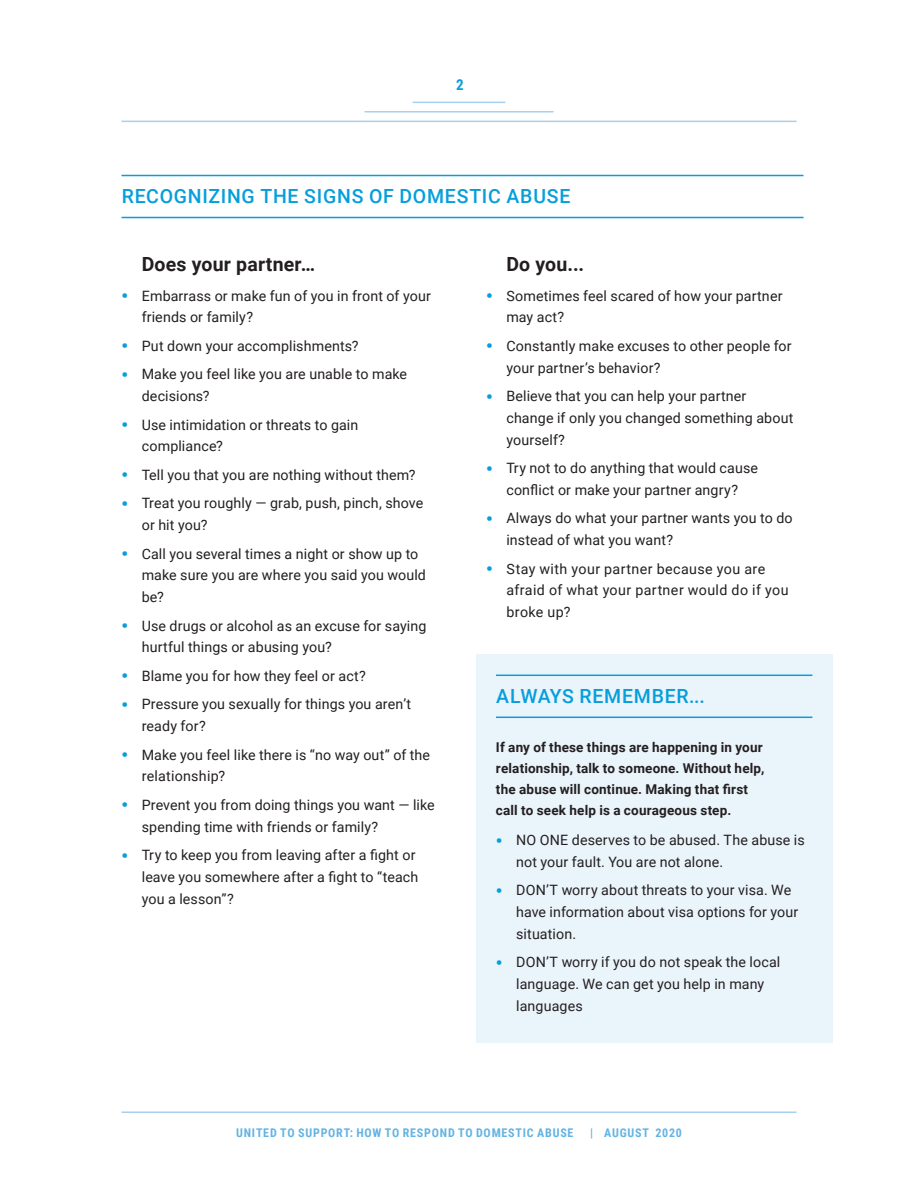
<style>
.page{position:relative;width:918px;height:1188px;background:#fff}
.page>*{position:absolute;margin:0;border:0;box-sizing:border-box;transform-origin:0 0}
.H1-TXT_sub-head_w_ru{font:500 19.5px "Roboto";letter-spacing:.04em;color:#069edb}
.t1{font:700 19.5px "Roboto";letter-spacing:.01em;color:#231f20}
.t2{font:700 15px "Roboto Condensed";color:#069edb}
.t3{font:14.25px/21.8px "Roboto";letter-spacing:.01em;color:#231f20}
.t4{font:14.25px/21.8px "Roboto";letter-spacing:.03em;color:#231f20}
.TX_ragged_lines_rev{font:700 13.5px/21px "Roboto";letter-spacing:.015em;color:#231f20}
.t5{font:700 12px "Roboto Condensed";letter-spacing:.065em;color:#63b3e4}
.s1{font-weight:900;font-size:18px;color:#069edb}
</style>
<div class="page">
<hr style="left:122px;top:1112px;width:674px;height:1px;background:#a6d0ee">
<hr style="left:122px;top:121px;width:674px;height:1px;background:#a6d0ee">
<hr style="left:413px;top:102px;width:92px;height:1px;background:#a6d0ee">
<hr style="left:364px;top:111px;width:190px;height:1px;background:#a6d0ee">
<hr style="left:122px;top:175px;width:682px;height:1px;background:#069edb">
<hr style="left:122px;top:217px;width:682px;height:1px;background:#069edb">
<div style="left:476px;top:654px;width:357px;height:389px;background:#eaf4fb"></div>
<hr style="left:496px;top:675px;width:316px;height:1px;background:#069edb">
<hr style="left:496px;top:717px;width:316px;height:1px;background:#069edb">
<p class="t2" style="left:456px;top:74px;width:9px">2</p>
<p class="H1-TXT_sub-head_w_ru" style="left:122px;top:183px;width:450px">RECOGNIZING THE SIGNS OF DOMESTIC ABUSE</p>
<h2 class="t1" style="left:142px;top:250px;width:175px">Does your partner…</h2>
<p class="t3" style="left:142px;top:284px;width:291px;text-indent:-20px"><span class="s1">•</span> Embarrass or make fun of you in front of your friends or family?</p>
<p class="t3" style="left:122px;top:334px;width:239px"><span class="s1">•</span> Put down your accomplishments?</p>
<p class="t3" style="left:142px;top:363px;width:267px;text-indent:-20px"><span class="s1">•</span> Make you feel like you are unable to make decisions?</p>
<p class="t3" style="left:142px;top:413px;width:218px;text-indent:-20px"><span class="s1">•</span> Use intimidation or threats to gain compliance?</p>
<p class="t3" style="left:122px;top:463px;width:296px"><span class="s1">•</span> Tell you that you are nothing without them?</p>
<p class="t3" style="left:142px;top:492px;width:283px;text-indent:-20px"><span class="s1">•</span> Treat you roughly — grab, push, pinch, shove or hit you?</p>
<p class="t3" style="left:142px;top:542px;width:286px;text-indent:-20px"><span class="s1">•</span> Call you several times a night or show up to make sure you are where you said you would be?</p>
<p class="t3" style="left:142px;top:614px;width:286px;text-indent:-20px"><span class="s1">•</span> Use drugs or alcohol as an excuse for saying hurtful things or abusing you?</p>
<p class="t3" style="left:122px;top:664px;width:246px"><span class="s1">•</span> Blame you for how they feel or act?</p>
<p class="t3" style="left:142px;top:693px;width:271px;text-indent:-20px"><span class="s1">•</span> Pressure you sexually for things you aren’t ready for?</p>
<p class="t3" style="left:142px;top:743px;width:290px;text-indent:-20px"><span class="s1">•</span> Make you feel like there is “no way out” of the relationship?</p>
<p class="t3" style="left:142px;top:793px;width:295px;text-indent:-20px"><span class="s1">•</span> Prevent you from doing things you want — like spending time with friends or family?</p>
<p class="t3" style="left:142px;top:844px;width:278px;text-indent:-20px"><span class="s1">•</span> Try to keep you from leaving after a fight or leave you somewhere after a fight to “teach you a lesson”?</p>
<h2 class="t1" style="left:506px;top:250px;width:79px">Do you...</h2>
<p class="t3" style="left:506px;top:284px;width:278px;text-indent:-20px"><span class="s1">•</span> Sometimes feel scared of how your partner may act?</p>
<p class="t3" style="left:506px;top:334px;width:287px;text-indent:-20px"><span class="s1">•</span> Constantly make excuses to other people for your partner’s behavior?</p>
<p class="t3" style="left:506px;top:385px;width:289px;text-indent:-20px"><span class="s1">•</span> Believe that you can help your partner change if only you changed something about yourself?</p>
<p class="t3" style="left:486px;top:457px;width:273px;text-align:center"><span class="s1">•</span> Try not to do anything that would cause conflict or make your partner angry?</p>
<p class="t3" style="left:506px;top:507px;width:288px;text-indent:-20px"><span class="s1">•</span> Always do what your partner wants you to do instead of what you want?</p>
<p class="t4" style="left:506px;top:557px;width:284px;text-indent:-20px"><span class="s1">•</span> Stay with your partner because you are afraid of what your partner would do if you broke up?</p>
<p class="H1-TXT_sub-head_w_ru" style="left:496px;top:682px;width:210px">ALWAYS REMEMBER...</p>
<p class="TX_ragged_lines_rev" style="left:496px;top:737px;width:270px">If any of these things are happening in your relationship, talk to someone. Without help, the abuse will continue. Making that first call to seek help is a courageous step.</p>
<p class="t3" style="left:516px;top:829px;width:290px;text-indent:-20px"><span class="s1">•</span> NO ONE deserves to be abused. The abuse is not your fault. You are not alone.</p>
<p class="t3" style="left:516px;top:879px;width:284px;text-indent:-20px"><span class="s1">•</span> DON’T worry about threats to your visa. We have information about visa options for your situation.</p>
<p class="t3" style="left:516px;top:951px;width:266px;text-indent:-20px"><span class="s1">•</span> DON’T worry if you do not speak the local language. We can get you help in many languages</p>
<p class="t5" style="left:236px;top:1124px;width:339px">UNITED TO SUPPORT: HOW TO RESPOND TO DOMESTIC ABUSE</p>
<p class="t5" style="left:590px;top:1124px;width:93px">| AUGUST 2020</p>
</div>
